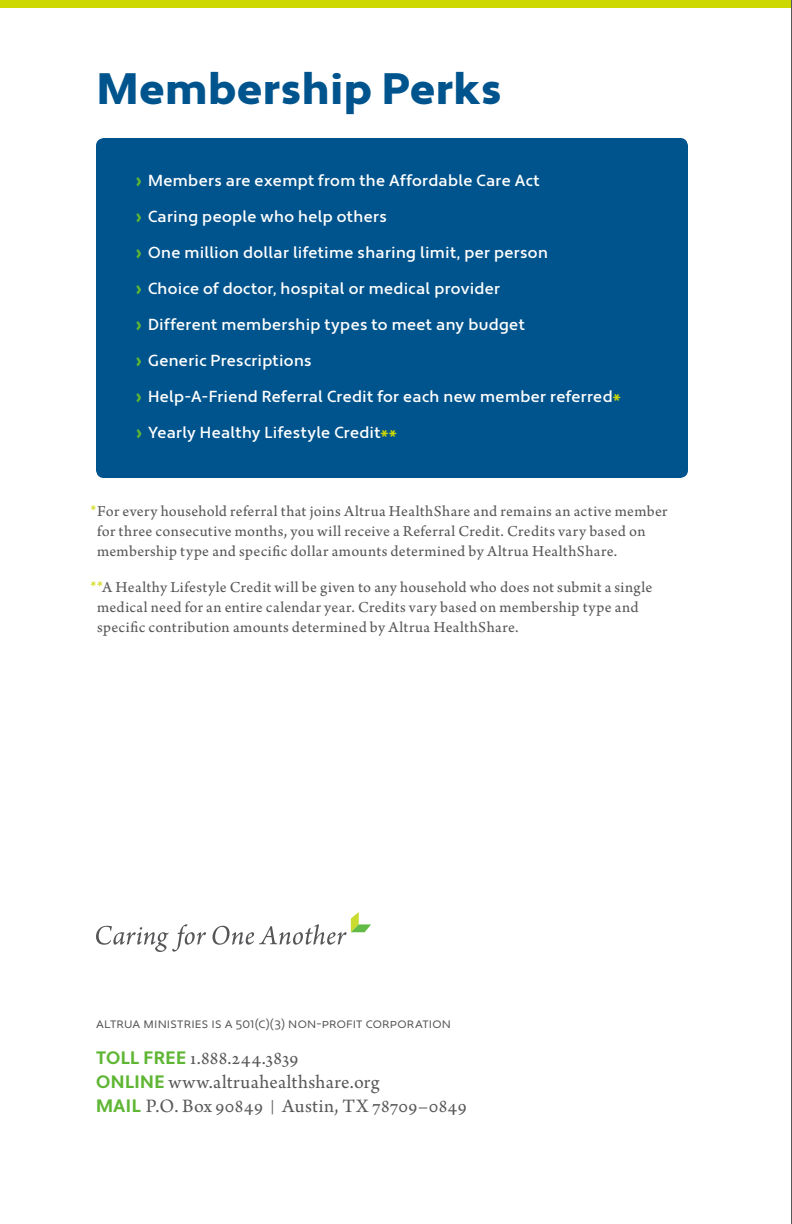
<style>
.page{position:relative;width:792px;height:1224px;background:#fff}
.page>*{position:absolute;margin:0;border:0;box-sizing:border-box;transform-origin:0 0}
.t1{font:900 44px "Apertura";letter-spacing:.01em;color:#00548d}
.t2{font:20px/24px "Arno Pro";letter-spacing:.015em;color:#585859}
.t3{font:16px/20px "Arno Pro Sm Text";letter-spacing:.02em;color:#585859}
.t4{font:500 16px "Apertura";letter-spacing:.02em;color:#fff}
.t5{font:13px "Apertura";letter-spacing:.01em;color:#585859}
.s1{font-weight:900;font-size:18px;color:#5eb634}
.s2{color:#cdd702}
.s3{font-family:"Apertura";font-weight:700;font-size:18px;color:#5eb634}
.s4{font-size:14px}
</style>
<div class="page">
<div style="left:0;top:0;width:792px;height:8px;background:#cdd702"></div>
<div style="left:96px;top:138px;width:592px;height:340px;background:#00548d;border-radius:8px"></div>
<svg style="left:96px;top:924px;width:110px;height:28px"></svg>
<svg style="left:213px;top:912px;width:158px;height:33px"></svg>
<hr style="left:791px;top:0;width:1px;height:1224px;background:#585859">
<h1 class="t1" style="left:97px;top:62px;width:407px">Membership Perks</h1>
<p class="t4" style="left:136px;top:171px;width:405px"><span class="s1">›</span> Members are exempt from the Affordable Care Act</p>
<p class="t4" style="left:136px;top:207px;width:252px"><span class="s1">›</span> Caring people who help others</p>
<p class="t4" style="left:136px;top:243px;width:413px"><span class="s1">›</span> One million dollar lifetime sharing limit, per person</p>
<p class="t4" style="left:136px;top:279px;width:366px"><span class="s1">›</span> Choice of doctor, hospital or medical provider</p>
<p class="t4" style="left:136px;top:315px;width:390px"><span class="s1">›</span> Different membership types to meet any budget</p>
<p class="t4" style="left:136px;top:351px;width:177px"><span class="s1">›</span> Generic Prescriptions</p>
<p class="t4" style="left:136px;top:387px;width:486px"><span class="s1">›</span> Help-A-Friend Referral Credit for each new member referred<span class="s2">*</span></p>
<p class="t4" style="left:136px;top:423px;width:262px"><span class="s1">›</span> Yearly Healthy Lifestyle Credit<span class="s2">**</span></p>
<p class="t3" style="left:97px;top:502px;width:572px;text-indent:-7px"><span class="s2">*</span>For every household referral that joins Altrua HealthShare and remains an active member for three consecutive months, you will receive a Referral Credit. Credits vary based on membership type and specific dollar amounts determined by Altrua HealthShare.</p>
<p class="t3" style="left:97px;top:578px;width:557px;text-indent:-7px"><span class="s2">**</span>A Healthy Lifestyle Credit will be given to any household who does not submit a single medical need for an entire calendar year. Credits vary based on membership type and specific contribution amounts determined by Altrua HealthShare.</p>
<p class="t5" style="left:96px;top:1016px;width:17px">ALTRUA</p>
<p class="t5" style="left:144px;top:1016px;width:18px">MINISTRIES</p>
<p class="t5" style="left:212px;top:1016px;width:126px">IS A 501(C)(3) NON-PROFIT</p>
<p class="t5" style="left:366px;top:1016px;width:16px">CORPORATION</p>
<p class="t2" style="left:96px;top:1047px;width:372px"><span class="s3">TOLL FREE</span> 1.888.244.3839<br><span class="s3">ONLINE</span> www.altruahealthshare.org<br><span class="s3">MAIL</span> P.O. Box 90849 <span class="s4">|</span> Austin, TX 78709–0849</p>
</div>
